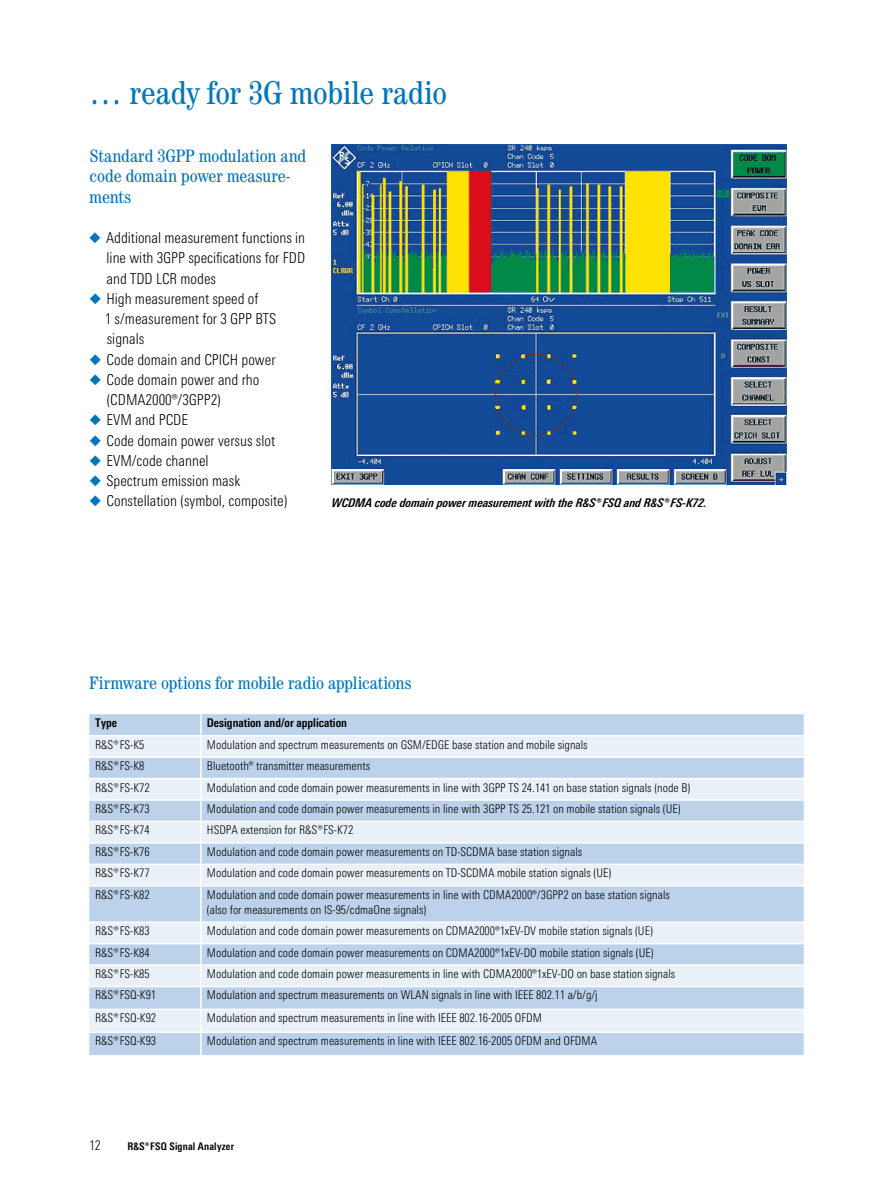
<style>
.page{position:relative;width:893px;height:1191px;background:#fff}
.page>*{position:absolute;margin:0;border:0;box-sizing:border-box;transform-origin:0 0}
.t1{font:condensed 33px "Century";letter-spacing:-.005em;color:#0076bd}
.t2{font:condensed 18px/20.2px "Century";letter-spacing:-.005em;color:#0076bd}
.t3{font:300 15px/20.2px "RS Univers Cond";color:#000}
.t4{font:300 13.5px "RS Univers Cond";color:#000}
.t5{font:300 12px/15px "RS Univers Cond";color:#000}
.t6{font:italic 700 12px "RS Univers Cond";color:#000}
.t7{font:700 12px "RS Univers Cond";color:#000}
.t8{font:700 10.5px "RS Univers Cond";letter-spacing:.02em;color:#000}
.s1{color:#0076bd}
</style>
<div class="page">
<img style="left:332px;top:145px;width:454px;height:339px">
<div style="left:89px;top:714px;width:715px;height:341px;background:#bcd2ea"></div>
<svg style="left:89px;top:736px;width:715px;height:295px;fill:#e9f0f8"></svg>
<hr style="left:200px;top:714px;width:2px;height:21px;background:#fff">
<hr style="left:89px;top:735px;width:112px;height:1px;background:#fff">
<hr style="left:201px;top:735px;width:603px;height:1px;background:#fff">
<hr style="left:200px;top:736px;width:2px;height:20px;background:#fff">
<hr style="left:89px;top:756px;width:112px;height:2px;background:#fff">
<hr style="left:201px;top:756px;width:603px;height:2px;background:#fff">
<hr style="left:200px;top:758px;width:2px;height:20px;background:#fff">
<hr style="left:89px;top:778px;width:112px;height:1px;background:#fff">
<hr style="left:201px;top:778px;width:603px;height:1px;background:#fff">
<hr style="left:200px;top:779px;width:2px;height:20px;background:#fff">
<hr style="left:89px;top:799px;width:112px;height:1px;background:#fff">
<hr style="left:201px;top:799px;width:603px;height:1px;background:#fff">
<hr style="left:200px;top:800px;width:2px;height:20px;background:#fff">
<hr style="left:89px;top:820px;width:112px;height:2px;background:#fff">
<hr style="left:201px;top:820px;width:603px;height:2px;background:#fff">
<hr style="left:200px;top:822px;width:2px;height:20px;background:#fff">
<hr style="left:89px;top:842px;width:112px;height:1px;background:#fff">
<hr style="left:201px;top:842px;width:603px;height:1px;background:#fff">
<hr style="left:200px;top:843px;width:2px;height:20px;background:#fff">
<hr style="left:89px;top:863px;width:112px;height:2px;background:#fff">
<hr style="left:201px;top:863px;width:603px;height:2px;background:#fff">
<hr style="left:200px;top:865px;width:2px;height:20px;background:#fff">
<hr style="left:89px;top:885px;width:112px;height:1px;background:#fff">
<hr style="left:201px;top:885px;width:603px;height:1px;background:#fff">
<hr style="left:200px;top:886px;width:2px;height:35px;background:#fff">
<hr style="left:89px;top:921px;width:112px;height:2px;background:#fff">
<hr style="left:201px;top:921px;width:603px;height:2px;background:#fff">
<hr style="left:200px;top:923px;width:2px;height:20px;background:#fff">
<hr style="left:89px;top:943px;width:112px;height:1px;background:#fff">
<hr style="left:201px;top:943px;width:603px;height:1px;background:#fff">
<hr style="left:200px;top:944px;width:2px;height:20px;background:#fff">
<hr style="left:89px;top:964px;width:112px;height:2px;background:#fff">
<hr style="left:201px;top:964px;width:603px;height:2px;background:#fff">
<svg style="left:200px;top:966px;width:2px;height:19px"></svg>
<hr style="left:89px;top:985px;width:112px;height:2px;background:#fff">
<hr style="left:201px;top:985px;width:603px;height:2px;background:#fff">
<hr style="left:200px;top:987px;width:2px;height:21px;background:#fff">
<hr style="left:89px;top:1008px;width:112px;height:2px;background:#fff">
<hr style="left:201px;top:1008px;width:603px;height:2px;background:#fff">
<hr style="left:200px;top:1010px;width:2px;height:21px;background:#fff">
<hr style="left:89px;top:1031px;width:112px;height:2px;background:#fff">
<hr style="left:201px;top:1031px;width:603px;height:2px;background:#fff">
<hr style="left:200px;top:1033px;width:2px;height:22px;background:#fff">
<h1 class="t1" style="left:89px;top:73px;width:359px">… ready for 3G mobile radio</h1>
<h2 class="t2" style="left:89px;top:146px;width:218px">Standard 3GPP modulation and code domain power measure&shy;ments</h2>
<p class="t3" style="left:107px;top:228px;width:200px;text-align:justify;text-indent:-18px"><span class="s1">◆</span> Additional measurement functions in line with 3GPP specifications for FDD and TDD LCR modes</p>
<p class="t3" style="left:105px;top:288px;width:173px;text-indent:-15px"><span class="s1">◆</span> High measurement speed of<br>1 s/measurement for 3 GPP BTS signals</p>
<p class="t3" style="left:90px;top:349px;width:187px"><span class="s1">◆</span> Code domain and CPICH power</p>
<p class="t3" style="left:107px;top:369px;width:154px;text-indent:-17px"><span class="s1">◆</span> Code domain power and rho (CDMA2000®/3GPP2)</p>
<p class="t3" style="left:89px;top:410px;width:100px"><span class="s1">◆</span> EVM and PCDE</p>
<p class="t3" style="left:90px;top:430px;width:187px"><span class="s1">◆</span> Code domain power versus slot</p>
<p class="t3" style="left:89px;top:450px;width:121px"><span class="s1">◆</span> EVM/code channel</p>
<p class="t3" style="left:89px;top:471px;width:152px"><span class="s1">◆</span> Spectrum emission mask</p>
<p class="t3" style="left:90px;top:491px;width:199px"><span class="s1">◆</span> Constellation (symbol, composite)</p>
<p class="t6" style="left:332px;top:495px;width:377px">WCDMA code domain power measurement with the ¸FSQ and ¸FS-K72.</p>
<h2 class="t2" style="left:89px;top:672px;width:324px">Firmware options for mobile radio applications</h2>
<p class="t7" style="left:95px;top:716px;width:23px">Type</p>
<p class="t7" style="left:207px;top:716px;width:142px">Designation and/or application</p>
<p class="t5" style="left:95px;top:737px;width:51px">¸FS-K5</p>
<p class="t5" style="left:207px;top:737px;width:382px">Modulation and spectrum measurements on GSM/EDGE base station and mobile signals</p>
<p class="t5" style="left:95px;top:758px;width:51px">¸FS-K8</p>
<p class="t5" style="left:207px;top:758px;width:165px">Bluetooth® transmitter measurements</p>
<p class="t5" style="left:95px;top:779px;width:56px">¸FS-K72</p>
<p class="t5" style="left:207px;top:779px;width:485px">Modulation and code domain power measurements in line with 3GPP TS 24.141 on base station signals (node B)</p>
<p class="t5" style="left:95px;top:801px;width:56px">¸FS-K73</p>
<p class="t5" style="left:207px;top:801px;width:475px">Modulation and code domain power measurements in line with 3GPP TS 25.121 on mobile station signals (UE)</p>
<p class="t5" style="left:95px;top:822px;width:56px">¸FS-K74</p>
<p class="t5" style="left:207px;top:822px;width:148px">HSDPA extension for ¸FS-K72</p>
<p class="t5" style="left:95px;top:844px;width:56px">¸FS-K76</p>
<p class="t5" style="left:207px;top:844px;width:377px">Modulation and code domain power measurements on TD-SCDMA base station signals</p>
<p class="t5" style="left:95px;top:865px;width:56px">¸FS-K77</p>
<p class="t5" style="left:207px;top:865px;width:406px">Modulation and code domain power measurements on TD-SCDMA mobile station signals (UE)</p>
<p class="t5" style="left:95px;top:887px;width:56px">¸FS-K82</p>
<p class="t5" style="left:207px;top:887px;width:464px">Modulation and code domain power measurements in line with CDMA2000®/3GPP2 on base station signals (also for measurements on IS-95/cdmaOne signals)</p>
<p class="t5" style="left:95px;top:923px;width:56px">¸FS-K83</p>
<p class="t5" style="left:207px;top:923px;width:447px">Modulation and code domain power measurements on CDMA2000®1xEV-DV mobile station signals (UE)</p>
<p class="t5" style="left:95px;top:944px;width:56px">¸FS-K84</p>
<p class="t5" style="left:207px;top:944px;width:448px">Modulation and code domain power measurements on CDMA2000®1xEV-DO mobile station signals (UE)</p>
<p class="t5" style="left:95px;top:966px;width:56px">¸FS-K85</p>
<p class="t5" style="left:207px;top:966px;width:470px">Modulation and code domain power measurements in line with CDMA2000®1xEV-DO on base station signals</p>
<p class="t5" style="left:95px;top:987px;width:62px">¸FSQ-K91</p>
<p class="t5" style="left:207px;top:987px;width:392px">Modulation and spectrum measurements on WLAN signals in line with IEEE 802.11 a/b/g/j</p>
<p class="t5" style="left:95px;top:1010px;width:62px">¸FSQ-K92</p>
<p class="t5" style="left:207px;top:1010px;width:337px">Modulation and spectrum measurements in line with IEEE 802.16-2005 OFDM</p>
<p class="t5" style="left:95px;top:1033px;width:62px">¸FSQ-K93</p>
<p class="t5" style="left:207px;top:1033px;width:392px">Modulation and spectrum measurements in line with IEEE 802.16-2005 OFDM and OFDMA</p>
<p class="t4" style="left:89px;top:1137px;width:13px">12</p>
<p class="t8" style="left:128px;top:1139px;width:108px">¸FSQ Signal Analyzer</p>
</div>
